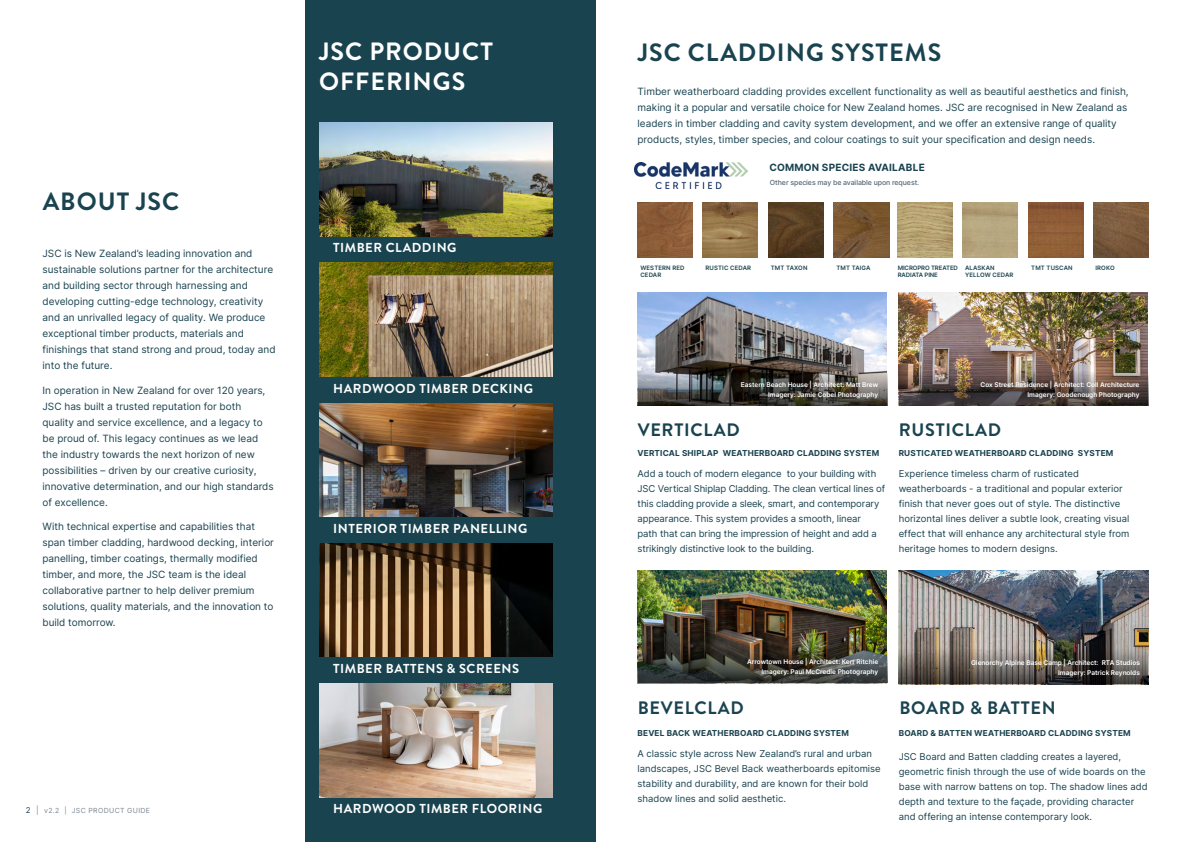
<style>
.page{position:relative;width:1191px;height:842px;background:#fff}
.page>*{position:absolute;margin:0;border:0;box-sizing:border-box;transform-origin:0 0}
.t1{font:700 25px "Brandon Grotesque";letter-spacing:.04em;color:#1a4350}
.t2{font:700 25px/30px "Brandon Grotesque";letter-spacing:.04em;color:#fff}
.t3{font:700 18px "Brandon Grotesque";letter-spacing:.04em;color:#1a4350}
.t4{font:700 13px "Brandon Grotesque";letter-spacing:.04em;color:#fff}
.t5{font:10px/16px "Inter";color:#1a4350}
.t6{font:700 10px "Inter";letter-spacing:.02em;color:#1a4350}
.t7{font:9.5px/15px "Inter";color:#1a4350}
.t8{font:700 8.2px "Inter";letter-spacing:.02em;color:#1a4350}
.t9{font:500 7px "Inter";letter-spacing:-.01em;color:#556774}
.t10{font:7px "Inter";letter-spacing:.05em;color:#7b8792}
.t11{font:600 6.5px/10px "Inter";color:#fff;text-align:right}
.t12{font:600 6px/7px "Inter";letter-spacing:.02em;color:#1a4350}
.t13{font:600 6px/7px "Inter";letter-spacing:-.01em;color:#1a4350}
.s1{font-size:8px;color:#1a4350}
.s2{font-size:8px}
</style>
<div class="page">
<div style="left:305px;top:0;width:290px;height:842px;background:#1a4350"></div>
<img style="left:319px;top:403px;width:234px;height:114px">
<img style="left:319px;top:684px;width:234px;height:113px">
<img style="left:319px;top:543px;width:234px;height:114px">
<img style="left:319px;top:263px;width:234px;height:113px">
<img style="left:319px;top:123px;width:234px;height:113px">
<img style="left:898px;top:292px;width:250px;height:114px">
<img style="left:637px;top:292px;width:249px;height:114px">
<img style="left:637px;top:571px;width:249px;height:112px">
<img style="left:898px;top:571px;width:250px;height:65px">
<img style="left:634px;top:162px;width:114px;height:26px">
<img style="left:637px;top:202px;width:56px;height:55px">
<img style="left:768px;top:202px;width:55px;height:55px">
<img style="left:834px;top:202px;width:55px;height:55px">
<img style="left:897px;top:202px;width:55px;height:55px">
<img style="left:702px;top:202px;width:56px;height:55px">
<img style="left:1093px;top:202px;width:55px;height:55px">
<img style="left:962px;top:202px;width:55px;height:55px">
<img style="left:1028px;top:202px;width:55px;height:55px">
<img style="left:638px;top:358px;width:249px;height:47px">
<img style="left:899px;top:358px;width:249px;height:48px">
<img style="left:638px;top:635px;width:249px;height:48px">
<img style="left:898px;top:636px;width:250px;height:48px">
<h1 class="t1" style="left:43px;top:184px;width:138px">ABOUT JSC</h1>
<p class="t5" style="left:43px;top:246px;width:234px">JSC is New Zealand’s leading innovation and sustainable solutions partner for the architecture and building sector through harnessing and developing cutting-edge technology, creativity and an unrivalled legacy of quality. We produce exceptional timber products, materials and finishings that stand strong and proud, today and into the future.</p>
<p class="t5" style="left:43px;top:382px;width:233px">In operation in New Zealand for over 120 years, JSC has built a trusted reputation for both quality and service excellence, and a legacy to be proud of. This legacy continues as we lead the industry towards the next horizon of new possibilities – driven by our creative curiosity, innovative determination, and our high standards of excellence.</p>
<p class="t5" style="left:43px;top:519px;width:233px">With technical expertise and capabilities that span timber cladding, hardwood decking, interior panelling, timber coatings, thermally modified timber, and more, the JSC team is the ideal collaborative partner to help deliver premium solutions, quality materials, and the innovation to build tomorrow.</p>
<h1 class="t2" style="left:319px;top:37px;width:175px">JSC PRODUCT<br>OFFERINGS</h1>
<h3 class="t4" style="left:333px;top:239px;width:125px">TIMBER CLADDING</h3>
<h3 class="t4" style="left:333px;top:379px;width:201px">HARDWOOD TIMBER DECKING</h3>
<h3 class="t4" style="left:333px;top:519px;width:196px">INTERIOR TIMBER PANELLING</h3>
<h3 class="t4" style="left:333px;top:659px;width:187px">TIMBER BATTENS &amp; SCREENS</h3>
<p class="t10" style="left:26px;top:805px;width:126px"><span class="s1">2</span> <span class="s2">|</span> v2.2 | JSC PRODUCT GUIDE</p>
<h3 class="t4" style="left:333px;top:799px;width:210px">HARDWOOD TIMBER FLOORING</h3>
<h1 class="t1" style="left:637px;top:34px;width:305px">JSC CLADDING SYSTEMS</h1>
<p class="t5" style="left:637px;top:83px;width:493px">Timber weatherboard cladding provides excellent functionality as well as beautiful aesthetics and finish, making it a popular and versatile choice for New Zealand homes. JSC are recognised in New Zealand as leaders in timber cladding and cavity system development, and we offer an extensive range of quality products, styles, timber species, and colour coatings to suit your specification and design needs.</p>
<p class="t6" style="left:769px;top:160px;width:157px">COMMON SPECIES AVAILABLE</p>
<p class="t9" style="left:770px;top:177px;width:151px">Other species may be available upon request.</p>
<p class="t12" style="left:640px;top:264px;width:46px">WESTERN RED<br>CEDAR</p>
<p class="t12" style="left:705px;top:264px;width:47px">RUSTIC CEDAR</p>
<p class="t12" style="left:771px;top:264px;width:38px">TMT TAXON</p>
<p class="t12" style="left:836px;top:264px;width:35px">TMT TAIGA</p>
<p class="t13" style="left:897px;top:264px;width:62px">MICROPRO TREATED<br>RADIATA PINE</p>
<p class="t12" style="left:965px;top:264px;width:50px">ALASKAN<br>YELLOW CEDAR</p>
<p class="t12" style="left:1031px;top:264px;width:43px">TMT TUSCAN</p>
<p class="t12" style="left:1095px;top:264px;width:21px">IROKO</p>
<p class="t11" style="left:741px;top:379px;width:139px">Eastern Beach House | Architect: Matt Brew<br>Imagery: Jamie Cobel Photography</p>
<p class="t11" style="left:980px;top:380px;width:160px">Cox Street Residence | Architect: Coll Architecture<br>Imagery: Goodenough Photography</p>
<h2 class="t3" style="left:637px;top:417px;width:104px">VERTICLAD</h2>
<p class="t8" style="left:637px;top:447px;width:243px">VERTICAL SHIPLAP WEATHERBOARD CLADDING SYSTEM</p>
<p class="t7" style="left:637px;top:466px;width:249px">Add a touch of modern elegance to your building with JSC Vertical Shiplap Cladding. The clean vertical lines of this cladding provide a sleek, smart, and contemporary appearance. This system provides a smooth, linear<br>path that can bring the impression of height and add a strikingly distinctive look to the building.</p>
<h2 class="t3" style="left:899px;top:417px;width:104px">RUSTICLAD</h2>
<p class="t8" style="left:898px;top:447px;width:216px">RUSTICATED WEATHERBOARD CLADDING SYSTEM</p>
<p class="t7" style="left:898px;top:466px;width:232px">Experience timeless charm of rusticated weatherboards - a traditional and popular exterior finish that never goes out of style. The distinctive horizontal lines deliver a subtle look, creating visual effect that will enhance any architectural style from heritage homes to modern designs.</p>
<p class="t11" style="left:747px;top:656px;width:133px">Arrowtown House | Architect: Kerr Ritchie<br>Imagery: Paul McCredie Photography</p>
<p class="t11" style="left:971px;top:658px;width:170px">Glenorchy Alpine Base Camp | Architect: RTA Studios<br>Imagery: Patrick Reynolds</p>
<h2 class="t3" style="left:637px;top:695px;width:108px">BEVELCLAD</h2>
<h2 class="t3" style="left:899px;top:695px;width:158px">BOARD &amp; BATTEN</h2>
<p class="t8" style="left:637px;top:727px;width:213px">BEVEL BACK WEATHERBOARD CLADDING SYSTEM</p>
<p class="t7" style="left:637px;top:746px;width:245px">A classic style across New Zealand’s rural and urban landscapes, JSC Bevel Back weatherboards epitomise stability and durability, and are known for their bold shadow lines and solid aesthetic.</p>
<p class="t8" style="left:898px;top:727px;width:233px">BOARD &amp; BATTEN WEATHERBOARD CLADDING SYSTEM</p>
<p class="t7" style="left:898px;top:749px;width:250px">JSC Board and Batten cladding creates a layered, geometric finish through the use of wide boards on the base with narrow battens on top. The shadow lines add depth and texture to the façade, providing character and offering an intense contemporary look.</p>
</div>
